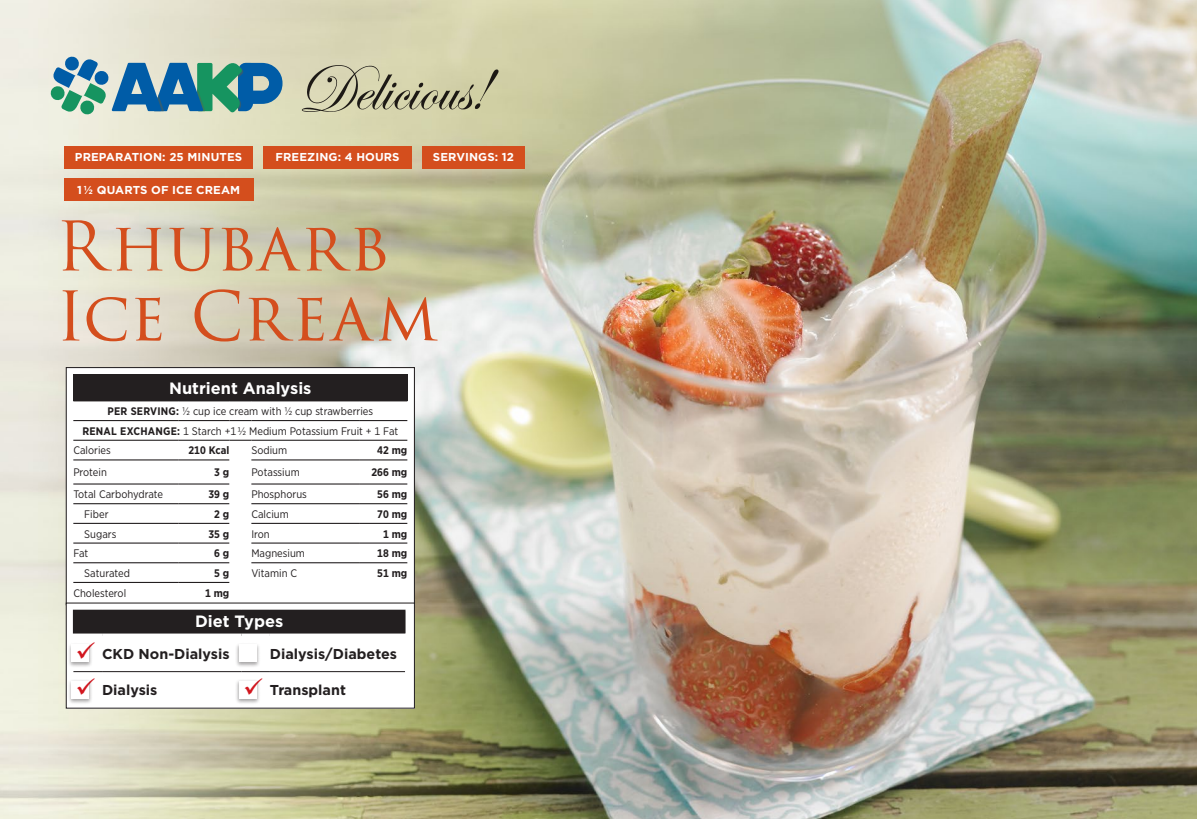
<style>
.page{position:relative;width:1197px;height:819px;background:#fff}
.page>*{position:absolute;margin:0;border:0;box-sizing:border-box;transform-origin:0 0}
.t1{font:66.5px/70px "Trajan Pro 3";letter-spacing:.025em;color:#d44e1d}
.Recipe_No_Rule{font:700 16.45px "Gotham";color:#fff}
.Recipe_No_Rule-2{font:700 14.35px "Gotham";color:#231f20}
.Recipe_No_Rule-3{font:700 11.55px "Gotham";letter-spacing:.01em;color:#fff}
.Nut_left{font:10.85px "Gotham Narrow";color:#231f20}
.Nut_Nested{font:10.85px "Gotham Narrow";color:#231f20}
.Nutrician_Number{font:700 10.85px "Gotham Narrow";color:#231f20}
.s1{font-weight:700}
</style>
<div class="page">
<img style="left:0;top:0;width:1197px;height:819px">
<svg style="left:51px;top:57px;width:232px;height:57px;background:#68a1ac"></svg>
<img style="left:295px;top:54px;width:206px;height:67px">
<div style="left:66px;top:368px;width:348px;height:237px;background:#fff"></div>
<div style="left:73px;top:375px;width:334px;height:26px;background:#231f20"></div>
<hr style="left:73px;top:459px;width:106px;height:1px;background:#231f20">
<hr style="left:179px;top:459px;width:50px;height:1px;background:#231f20">
<hr style="left:251px;top:459px;width:108px;height:1px;background:#231f20">
<hr style="left:359px;top:459px;width:48px;height:1px;background:#231f20">
<hr style="left:73px;top:483px;width:106px;height:2px;background:#231f20">
<hr style="left:179px;top:483px;width:50px;height:2px;background:#231f20">
<hr style="left:251px;top:483px;width:108px;height:2px;background:#231f20">
<hr style="left:359px;top:483px;width:48px;height:2px;background:#231f20">
<hr style="left:73px;top:503px;width:106px;height:1px;background:#231f20">
<hr style="left:179px;top:503px;width:50px;height:1px;background:#231f20">
<hr style="left:251px;top:503px;width:108px;height:1px;background:#231f20">
<hr style="left:359px;top:503px;width:48px;height:1px;background:#231f20">
<hr style="left:73px;top:523px;width:106px;height:1px;background:#231f20">
<hr style="left:179px;top:523px;width:50px;height:1px;background:#231f20">
<hr style="left:251px;top:523px;width:108px;height:1px;background:#231f20">
<hr style="left:359px;top:523px;width:48px;height:1px;background:#231f20">
<hr style="left:73px;top:543px;width:106px;height:1px;background:#231f20">
<hr style="left:179px;top:543px;width:50px;height:1px;background:#231f20">
<hr style="left:251px;top:543px;width:108px;height:1px;background:#231f20">
<hr style="left:359px;top:543px;width:48px;height:1px;background:#231f20">
<hr style="left:73px;top:562px;width:106px;height:1px;background:#231f20">
<hr style="left:179px;top:562px;width:50px;height:1px;background:#231f20">
<hr style="left:251px;top:562px;width:108px;height:1px;background:#231f20">
<hr style="left:359px;top:562px;width:48px;height:1px;background:#231f20">
<hr style="left:73px;top:582px;width:106px;height:1px;background:#231f20">
<hr style="left:179px;top:582px;width:50px;height:1px;background:#231f20">
<hr style="left:73px;top:420px;width:106px;height:1px;background:#231f20">
<hr style="left:179px;top:420px;width:50px;height:1px;background:#231f20">
<svg style="left:229px;top:420px;width:22px;height:1px"></svg>
<hr style="left:251px;top:420px;width:108px;height:1px;background:#231f20">
<hr style="left:359px;top:420px;width:48px;height:1px;background:#231f20">
<hr style="left:73px;top:440px;width:106px;height:1px;background:#231f20">
<hr style="left:179px;top:440px;width:50px;height:1px;background:#231f20">
<svg style="left:229px;top:440px;width:22px;height:1px"></svg>
<hr style="left:251px;top:440px;width:108px;height:1px;background:#231f20">
<hr style="left:359px;top:440px;width:48px;height:1px;background:#231f20">
<div style="left:64px;top:146px;width:189px;height:22px;background:#d44e1d"></div>
<div style="left:64px;top:179px;width:190px;height:22px;background:#d44e1d"></div>
<div style="left:263px;top:146px;width:149px;height:22px;background:#d44e1d"></div>
<div style="left:422px;top:146px;width:103px;height:22px;background:#d44e1d"></div>
<div style="left:66px;top:603px;width:348px;height:105px;background:#fff"></div>
<div style="left:73px;top:610px;width:332px;height:26px;background:#231f20"></div>
<svg style="left:73px;top:633px;width:29px;height:1px"></svg>
<hr style="left:270px;top:610px;width:136px;height:1px;background:#231f20">
<svg style="left:405px;top:611px;width:1px;height:23px"></svg>
<svg style="left:73px;top:671px;width:29px;height:1px"></svg>
<hr style="left:102px;top:671px;width:139px;height:1px;background:#231f20">
<svg style="left:241px;top:671px;width:29px;height:1px"></svg>
<hr style="left:270px;top:671px;width:135px;height:1px;background:#231f20">
<hr style="left:73px;top:634px;width:29px;height:4px;background:#fff">
<hr style="left:102px;top:634px;width:139px;height:4px;background:#fff">
<hr style="left:241px;top:634px;width:29px;height:4px;background:#fff">
<hr style="left:270px;top:634px;width:136px;height:4px;background:#fff">
<div style="left:67px;top:642px;width:26px;height:26px;background:#231f20;opacity:.4"></div>
<div style="left:71px;top:645px;width:18px;height:17px;background:#fff"></div>
<div style="left:235px;top:642px;width:26px;height:26px;background:#231f20;opacity:.4"></div>
<div style="left:239px;top:645px;width:18px;height:17px;background:#fff"></div>
<div style="left:67px;top:679px;width:26px;height:26px;background:#231f20;opacity:.4"></div>
<div style="left:71px;top:681px;width:18px;height:17px;background:#fff"></div>
<div style="left:235px;top:679px;width:26px;height:26px;background:#231f20;opacity:.4"></div>
<div style="left:239px;top:681px;width:18px;height:17px;background:#fff"></div>
<svg style="left:77px;top:642px;width:16px;height:17px"></svg>
<svg style="left:77px;top:679px;width:16px;height:16px"></svg>
<svg style="left:245px;top:679px;width:16px;height:16px"></svg>
<p class="Recipe_No_Rule-3" style="left:75px;top:149px;width:169px">PREPARATION: 25 MINUTES</p>
<p class="Recipe_No_Rule-3" style="left:77px;top:182px;width:165px">1 1/2 QUARTS OF ICE CREAM</p>
<p class="Recipe_No_Rule-3" style="left:276px;top:149px;width:126px">FREEZING: 4 HOURS</p>
<p class="Recipe_No_Rule-3" style="left:433px;top:149px;width:83px">SERVINGS: 12</p>
<p class="t1" style="left:56px;top:214px;width:383px">Rhubarb<br>Ice Cream</p>
<p class="Recipe_No_Rule" style="left:169px;top:378px;width:144px">Nutrient Analysis</p>
<p class="Nut_Nested" style="left:107px;top:405px;width:267px"><span class="s1">PER SERVING:</span> 1/2 cup ice cream with 1/2 cup strawberries</p>
<p class="Nut_Nested" style="left:82px;top:424px;width:317px"><span class="s1">RENAL EXCHANGE:</span> 1 Starch +1 1/2 Medium Potassium Fruit + 1 Fat</p>
<p class="Nut_left" style="left:73px;top:444px;width:39px">Calories</p>
<p class="Nutrician_Number" style="left:188px;top:444px;width:42px">210 Kcal</p>
<p class="Nut_left" style="left:251px;top:444px;width:37px">Sodium</p>
<p class="Nutrician_Number" style="left:377px;top:444px;width:32px">42 mg</p>
<p class="Nut_left" style="left:73px;top:466px;width:35px">Protein</p>
<p class="Nutrician_Number" style="left:214px;top:466px;width:17px">3 g</p>
<p class="Nut_left" style="left:251px;top:466px;width:50px">Potassium</p>
<p class="Nutrician_Number" style="left:372px;top:466px;width:37px">266 mg</p>
<p class="Nut_left" style="left:73px;top:488px;width:91px">Total Carbohydrate</p>
<p class="Nutrician_Number" style="left:208px;top:487px;width:22px">39 g</p>
<p class="Nut_left" style="left:251px;top:488px;width:57px">Phosphorus</p>
<p class="Nutrician_Number" style="left:377px;top:487px;width:32px">56 mg</p>
<p class="Nut_left" style="left:84px;top:507px;width:26px">Fiber</p>
<p class="Nutrician_Number" style="left:214px;top:507px;width:17px">2 g</p>
<p class="Nut_left" style="left:251px;top:507px;width:39px">Calcium</p>
<p class="Nutrician_Number" style="left:377px;top:507px;width:32px">70 mg</p>
<p class="Nut_left" style="left:84px;top:527px;width:34px">Sugars</p>
<p class="Nutrician_Number" style="left:208px;top:527px;width:22px">35 g</p>
<p class="Nut_left" style="left:251px;top:527px;width:20px">Iron</p>
<p class="Nutrician_Number" style="left:383px;top:527px;width:26px">1 mg</p>
<p class="Nut_left" style="left:73px;top:547px;width:16px">Fat</p>
<p class="Nutrician_Number" style="left:214px;top:547px;width:17px">6 g</p>
<p class="Nut_left" style="left:251px;top:547px;width:55px">Magnesium</p>
<p class="Nutrician_Number" style="left:377px;top:547px;width:32px">18 mg</p>
<p class="Nut_left" style="left:84px;top:566px;width:47px">Saturated</p>
<p class="Nutrician_Number" style="left:214px;top:566px;width:17px">5 g</p>
<p class="Nut_left" style="left:251px;top:566px;width:47px">Vitamin C</p>
<p class="Nutrician_Number" style="left:377px;top:566px;width:32px">51 mg</p>
<p class="Nut_left" style="left:73px;top:586px;width:54px">Cholesterol</p>
<p class="Nutrician_Number" style="left:205px;top:586px;width:26px">1 mg</p>
<p class="Recipe_No_Rule" style="left:195px;top:611px;width:90px">Diet Types</p>
<p class="Recipe_No_Rule-2" style="left:102px;top:645px;width:129px">CKD Non-Dialysis</p>
<p class="Recipe_No_Rule-2" style="left:270px;top:645px;width:129px">Dialysis/Diabetes</p>
<p class="Recipe_No_Rule-2" style="left:102px;top:681px;width:57px">Dialysis</p>
<p class="Recipe_No_Rule-2" style="left:270px;top:681px;width:78px">Transplant</p>
</div>
